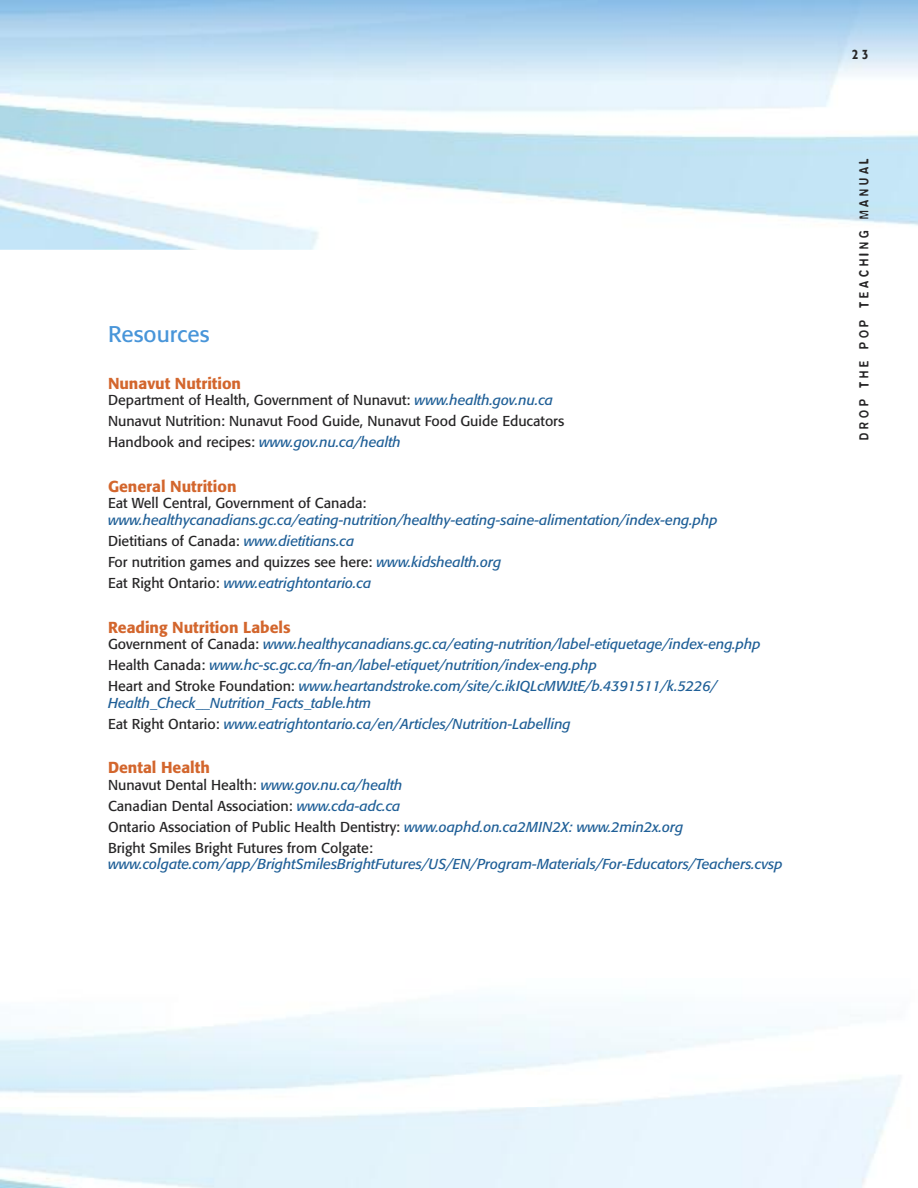
<style>
.page{position:relative;width:918px;height:1188px;background:#fff}
.page>*{position:absolute;margin:0;border:0;box-sizing:border-box;transform-origin:0 0}
.t1{font:22.5px "Formata";color:#4895d9}
.t2{font:500 15.75px "Formata";color:#d3662d}
.t3{font:italic 14.25px/21px "Formata";color:#1f5f97}
.t4{font:14.25px/21px "Formata";color:#272627}
.t5{font:500 13.5px "Blur";letter-spacing:.35em;color:#272627;scale:.8 1}
.t6{font:500 13.5px "Formata";color:#272627;scale:.8 1}
.s1{font-style:italic;color:#1f5f97}
.s2{font-style:normal;color:#272627}
</style>
<div class="page">
<h1 class="t1" style="left:108px;top:325px;width:103px">Resources</h1>
<p class="t2" style="left:108px;top:377px;width:135px">Nunavut Nutrition</p>
<p class="t4" style="left:108px;top:391px;width:458px">Department of Health, Government of Nunavut: <span class="s1">www.health.gov.nu.ca<br></span>Nunavut Nutrition: Nunavut Food Guide, Nunavut Food Guide Educators<br>Handbook and recipes: <span class="s1">www.gov.nu.ca/health</span></p>
<p class="t2" style="left:108px;top:480px;width:130px">General Nutrition</p>
<p class="t4" style="left:108px;top:494px;width:260px">Eat Well Central, Government of Canada:</p>
<p class="t3" style="left:108px;top:510px;width:611px">www.healthycanadians.gc.ca/eating-nutrition/healthy-eating-saine-alimentation/index-eng.php <span class="s2">Dietitians of Canada:</span> www.dietitians.ca<br><span class="s2">For nutrition games and quizzes see here:</span> www.kidshealth.org<br><span class="s2">Eat Right Ontario:</span> www.eatrightontario.ca</p>
<p class="t2" style="left:108px;top:620px;width:184px">Reading Nutrition Labels</p>
<p class="t3" style="left:108px;top:635px;width:654px"><span class="s2">Government of Canada:</span> www.healthycanadians.gc.ca/eating-nutrition/label-etiquetage/index-eng.php<br><span class="s2">Health Canada:</span> www.hc-sc.gc.ca/fn-an/label-etiquet/nutrition/index-eng.php<br><span class="s2">Heart and Stroke Foundation:</span> www.heartandstroke.com/site/c.ikIQLcMWJtE/b.4391511/k.5226/</p>
<p class="t3" style="left:108px;top:693px;width:464px">Health_Check__Nutrition_Facts_table.htm<br><span class="s2">Eat Right Ontario:</span> www.eatrightontario.ca/en/Articles/Nutrition-Labelling</p>
<p class="t2" style="left:108px;top:761px;width:103px">Dental Health</p>
<p class="t4" style="left:108px;top:775px;width:577px">Nunavut Dental Health: <span class="s1">www.gov.nu.ca/health<br></span>Canadian Dental Association: <span class="s1">www.cda-adc.ca<br></span>Ontario Association of Public Health Dentistry: <span class="s1">www.oaphd.on.ca2MIN2X: www.2min2x.org </span>Bright Smiles Bright Futures from Colgate:</p>
<p class="t3" style="left:108px;top:855px;width:676px">www.colgate.com/app/BrightSmilesBrightFutures/US/EN/Program-Materials/For-Educators/Teachers.cvsp</p>
<p class="t6" style="left:852px;top:48px;width:22px">2 3</p>
<p class="t5" style="left:859px;top:440px;width:353px;rotate:-90deg">DROP THE POP TEACHING MANUAL</p>
</div>
